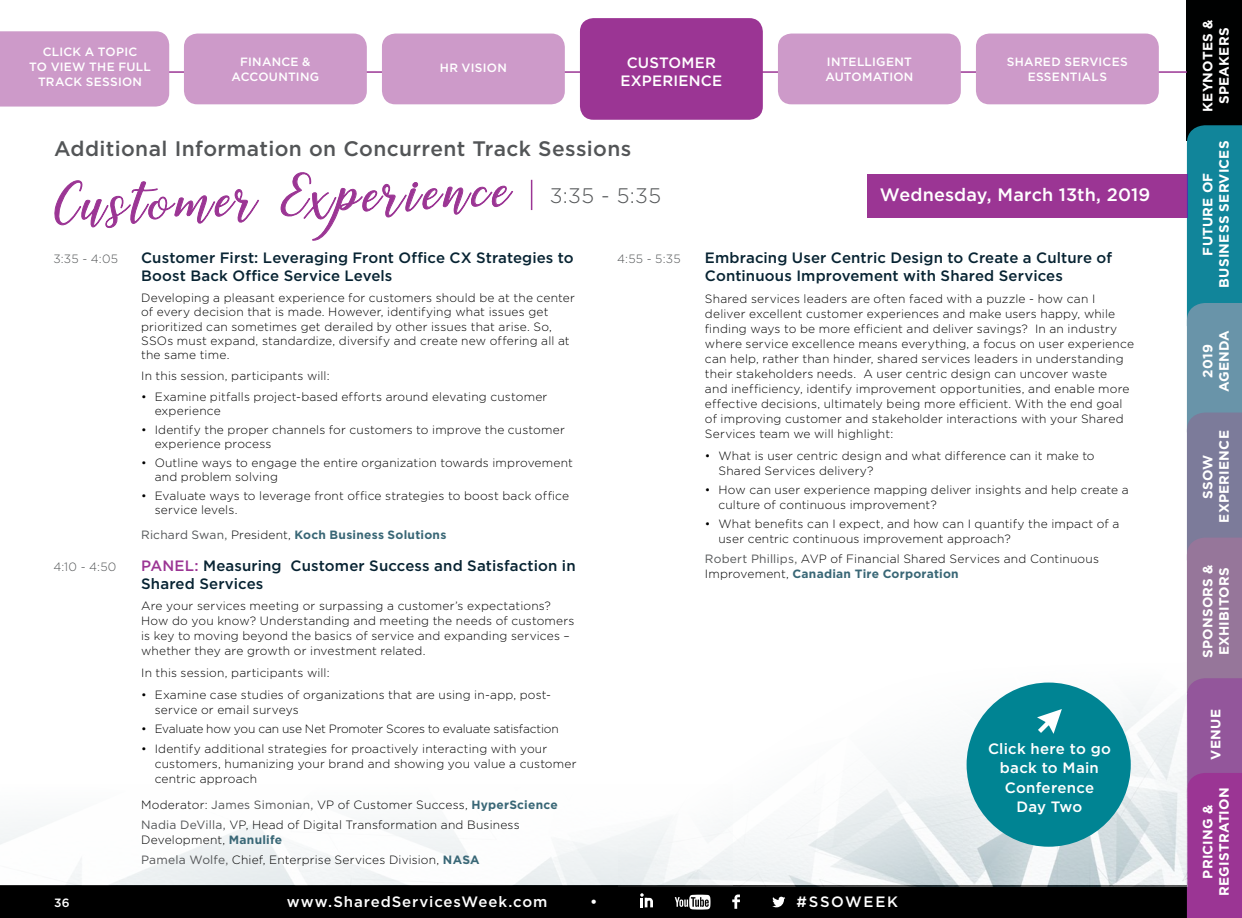
<style>
.page{position:relative;width:1242px;height:918px;background:#fff}
.page>*{position:absolute;margin:0;border:0;box-sizing:border-box;transform-origin:0 0}
.t1{font:72px "Challista Script";color:#9b3594}
.t2{font:500 21px "Gotham";letter-spacing:.015em;color:#535557}
.t3{font:300 21px "Gotham";color:#535557}
.t4{font:500 18px "Gotham";letter-spacing:.01em;color:#fff}
.Session_Title{font:500 15px/18px "Gotham";letter-spacing:.01em;color:#072332}
.t5{font:500 15px/19.5px "Gotham";letter-spacing:.02em;color:#fff;text-align:center}
.t6{font:500 15px "Gotham";letter-spacing:.06em;color:#fff}
.t7{font:500 15px "Gotham";letter-spacing:.11em;color:#fff}
.t8{font:700 13.5px/16.2px "Gotham";letter-spacing:.02em;color:#fff;text-align:center}
.Normal_Indent{font:300 12px/15px "Gotham";letter-spacing:.015em;color:#000}
.t9{font:500 12px/15px "Gotham";letter-spacing:.02em;color:#fff;text-align:center}
.Normal_Indent-2{font:300 12px "Gotham";letter-spacing:-.015em;color:#000}
.Normal_Indent-3{font:700 12px "Gotham";letter-spacing:.02em;color:#396776}
.Session_Title-2{font:300 12px "Gotham";letter-spacing:.025em;color:#535557}
.s1{font-weight:400;color:#535557}
.s2{font-weight:300;color:#000}
.s3{color:#9b3594}
.s4{font-weight:700;color:#396776}
</style>
<div class="page">
<div style="left:0;top:886px;width:1188px;height:32px;background:#000"></div>
<svg style="left:640px;top:893px;width:13px;height:14px"></svg>
<svg style="left:675px;top:895px;width:36px;height:15px"></svg>
<svg style="left:732px;top:895px;width:8px;height:14px"></svg>
<svg style="left:772px;top:897px;width:13px;height:10px"></svg>
<div style="left:1187px;top:0;width:55px;height:140px;background:#000101"></div>
<svg style="left:1187px;top:125px;width:55px;height:793px;background:#6e6e9a"></svg>
<img style="left:619px;top:588px;width:569px;height:298px">
<img style="left:0;top:752px;width:732px;height:133px">
<hr style="left:531px;top:180px;width:1px;height:30px;background:#9b3594">
<svg style="left:54px;top:180px;width:205px;height:49px"></svg>
<svg style="left:280px;top:172px;width:233px;height:69px"></svg>
<div style="left:867px;top:174px;width:321px;height:44px;background:#9b3594"></div>
<div style="left:967px;top:683px;width:164px;height:164px;background:#008493;border-radius:50%"></div>
<svg style="left:1037px;top:709px;width:25px;height:25px"></svg>
<hr style="left:0;top:71px;width:1187px;height:2px;background:#9b3594">
<div style="left:382px;top:34px;width:183px;height:70px;background:#cd9ac9;border-radius:14px"></div>
<div style="left:184px;top:34px;width:183px;height:70px;background:#cd9ac9;border-radius:14px"></div>
<div style="left:580px;top:18px;width:183px;height:102px;background:#9b3594;border-radius:14px"></div>
<div style="left:0;top:31px;width:169px;height:76px;background:#cd9ac9"></div>
<div style="left:778px;top:34px;width:183px;height:70px;background:#cd9ac9;border-radius:14px"></div>
<div style="left:976px;top:34px;width:183px;height:70px;background:#cd9ac9;border-radius:14px"></div>
<p class="t9" style="left:29px;top:44px;width:123px">CLICK A TOPIC<br>TO VIEW THE FULL<br>TRACK SESSION</p>
<p class="t9" style="left:825px;top:54px;width:90px;text-align:left">INTELLIGENT<br>AUTOMATION</p>
<p class="t9" style="left:1007px;top:54px;width:122px">SHARED SERVICES<br>ESSENTIALS</p>
<p class="t9" style="left:232px;top:54px;width:89px">FINANCE &amp;<br>ACCOUNTING</p>
<p class="t5" style="left:621px;top:54px;width:103px;line-height:18px">CUSTOMER<br>EXPERIENCE</p>
<p class="t9" style="left:440px;top:60px;width:68px">HR VISION</p>
<p class="t2" style="left:54px;top:137px;width:579px">Additional Information on Concurrent Track Sessions</p>
<p class="t1" style="left:53px;top:161px;width:459px;rotate:-2deg">Customer Experience</p>
<p class="Session_Title-2" style="left:53px;top:252px;width:66px">3:35 - 4:05</p>
<p class="Session_Title" style="left:141px;top:249px;width:434px">Customer First: Leveraging Front Office CX Strategies to<br>Boost Back Office Service Levels</p>
<p class="Normal_Indent" style="left:141px;top:291px;width:435px;line-height:14.2px">Developing a pleasant experience for customers should be at the center of every decision that is made. However, identifying what issues get prioritized can sometimes get derailed by other issues that arise. So, SSOs must expand, standardize, diversify and create new offering all at the same time.</p>
<p class="Normal_Indent" style="left:141px;top:368px;width:190px">In this session, participants will:</p>
<p class="Normal_Indent" style="left:155px;top:390px;width:394px;line-height:14.2px;text-indent:-14px">• Examine pitfalls project-based efforts around elevating customer experience</p>
<p class="Normal_Indent" style="left:155px;top:422px;width:412px;line-height:14.2px;text-indent:-14px">• Identify the proper channels for customers to improve the customer experience process</p>
<p class="Normal_Indent" style="left:155px;top:455px;width:420px;line-height:14.2px;text-indent:-14px">• Outline ways to engage the entire organization towards improvement and problem solving</p>
<p class="Normal_Indent" style="left:155px;top:488px;width:416px;line-height:14.2px;text-indent:-14px">• Evaluate ways to leverage front office strategies to boost back office service levels.</p>
<p class="Normal_Indent-3" style="left:141px;top:528px;width:307px"><span class="s1">Richard Swan,</span> <span class="s2">President,</span> Koch Business Solutions</p>
<p class="Session_Title-2" style="left:53px;top:560px;width:65px">4:10 - 4:50</p>
<p class="Session_Title" style="left:141px;top:556px;width:436px"><span class="s3">PANEL:</span> Measuring Customer Success and Satisfaction in<br>Shared Services</p>
<p class="Normal_Indent" style="left:141px;top:599px;width:435px">Are your services meeting or surpassing a customer’s expectations?<br>How do you know? Understanding and meeting the needs of customers is key to moving beyond the basics of service and expanding services – whether they are growth or investment related.</p>
<p class="Normal_Indent" style="left:141px;top:665px;width:190px">In this session, participants will:</p>
<p class="Normal_Indent" style="left:155px;top:687px;width:398px;text-indent:-14px">• Examine case studies of organizations that are using in-app, post&shy;service or email surveys</p>
<p class="Normal_Indent-2" style="left:141px;top:723px;width:419px">• Evaluate how you can use Net Promoter Scores to evaluate satisfaction</p>
<p class="Normal_Indent" style="left:155px;top:741px;width:423px;text-indent:-14px">• Identify additional strategies for proactively interacting with your customers, humanizing your brand and showing you value a customer centric approach</p>
<p class="Normal_Indent" style="left:141px;top:797px;width:418px">Moderator: <span class="s1">James Simonian,</span> VP of Customer Success, <span class="s4">HyperScience</span></p>
<p class="Normal_Indent" style="left:141px;top:817px;width:380px"><span class="s1">Nadia DeVilla,</span> VP, Head of Digital Transformation and Business<br>Development, <span class="s4">Manulife</span></p>
<p class="Normal_Indent" style="left:141px;top:853px;width:340px"><span class="s1">Pamela Wolfe,</span> Chief, Enterprise Services Division, <span class="s4">NASA</span></p>
<p class="t4" style="left:880px;top:184px;width:272px">Wednesday, March 13th, 2019</p>
<p class="t3" style="left:550px;top:185px;width:113px">3:35 - 5:35</p>
<p class="Session_Title-2" style="left:617px;top:252px;width:65px">4:55 - 5:35</p>
<p class="Session_Title" style="left:705px;top:249px;width:409px">Embracing User Centric Design to Create a Culture of<br>Continuous Improvement with Shared Services</p>
<p class="Normal_Indent" style="left:705px;top:291px;width:431px">Shared services leaders are often faced with a puzzle - how can I deliver excellent customer experiences and make users happy, while finding ways to be more efficient and deliver savings? In an industry where service excellence means everything, a focus on user experience can help, rather than hinder, shared services leaders in understanding their stakeholders needs. A user centric design can uncover waste<br>and inefficiency, identify improvement opportunities, and enable more effective decisions, ultimately being more efficient. With the end goal of improving customer and stakeholder interactions with your Shared Services team we will highlight:</p>
<p class="Normal_Indent" style="left:718px;top:448px;width:378px;text-indent:-14px">• What is user centric design and what difference can it make to<br>Shared Services delivery?</p>
<p class="Normal_Indent" style="left:718px;top:482px;width:412px;text-indent:-14px">• How can user experience mapping deliver insights and help create a culture of continuous improvement?</p>
<p class="Normal_Indent" style="left:718px;top:516px;width:402px;text-indent:-14px">• What benefits can I expect, and how can I quantify the impact of a user centric continuous improvement approach?</p>
<p class="Normal_Indent" style="left:705px;top:551px;width:396px"><span class="s1">Robert Phillips,</span> AVP of Financial Shared Services and Continuous<br>Improvement, <span class="s4">Canadian Tire Corporation</span></p>
<p class="t5" style="left:988px;top:739px;width:124px">Click here to go back to Main<br>Conference<br>Day Two</p>
<p class="t9" style="left:54px;top:895px;width:17px">36</p>
<p class="t6" style="left:287px;top:894px;width:262px">www.SharedServicesWeek.com</p>
<p class="t5" style="left:590px;top:892px;width:9px">•</p>
<p class="t7" style="left:797px;top:894px;width:103px">#SSOWEEK</p>
<p class="t8" style="left:1199px;top:112px;width:94px;rotate:-90deg">KEYNOTES &amp;<br>SPEAKERS</p>
<p class="t8" style="left:1199px;top:288px;width:149px;rotate:-90deg">FUTURE OF<br>BUSINESS SERVICES</p>
<p class="t8" style="left:1199px;top:392px;width:64px;rotate:-90deg">2019<br>AGENDA</p>
<p class="t8" style="left:1199px;top:523px;width:94px;rotate:-90deg">SSOW<br>EXPERIENCE</p>
<p class="t8" style="left:1199px;top:658px;width:95px;text-align:left;rotate:-90deg">SPONSORS &amp;<br>EXHIBITORS</p>
<p class="t8" style="left:1207px;top:760px;width:52px;rotate:-90deg">VENUE</p>
<p class="t8" style="left:1199px;top:896px;width:110px;rotate:-90deg">PRICING &amp;<br>REGISTRATION</p>
</div>
